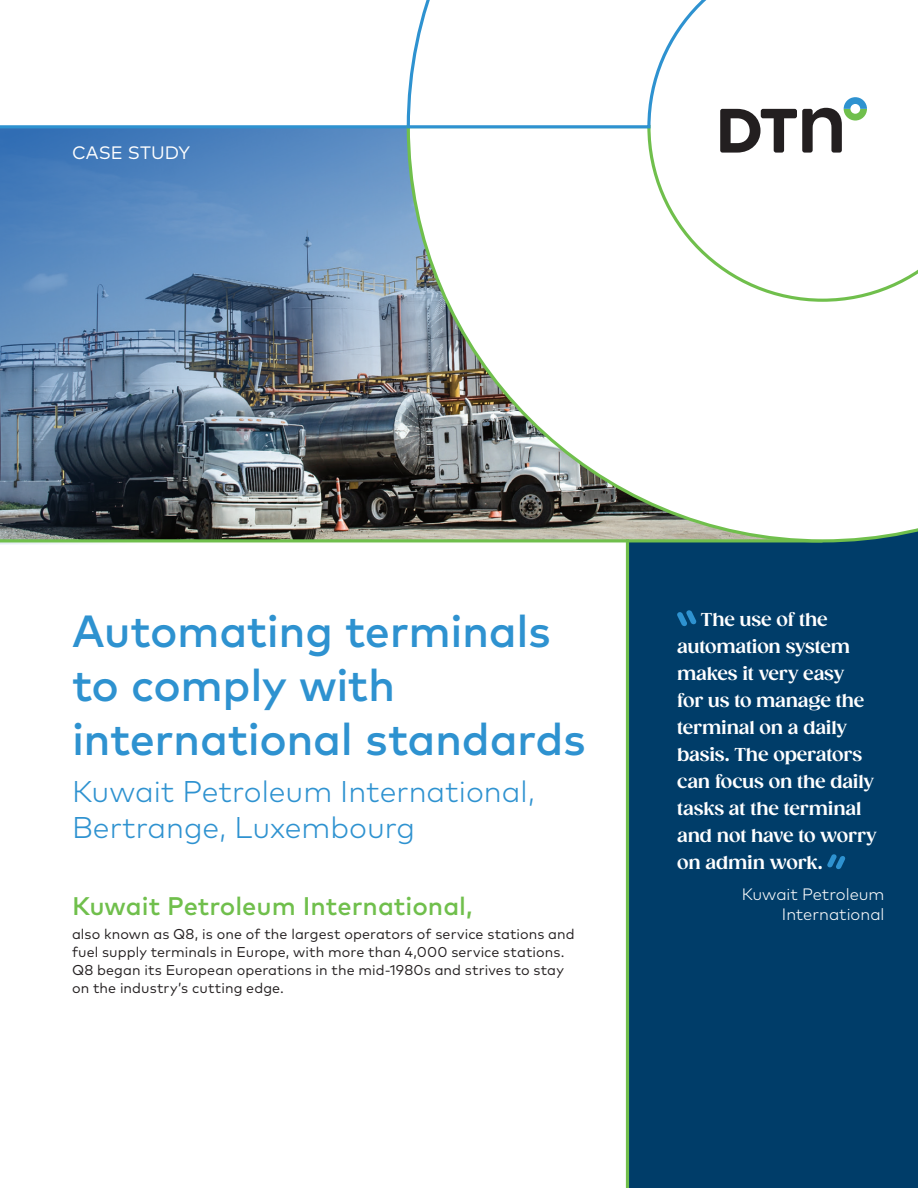
<style>
.page{position:relative;width:918px;height:1188px;background:#fff}
.page>*{position:absolute;margin:0;border:0;box-sizing:border-box;transform-origin:0 0}
.t1{font:500 45px/54px "Mark Pro";letter-spacing:-.01em;color:#2e92d0}
.Location{font:300 30px/36px "Mark Pro";color:#2e92d0}
.Subhead{font:500 25.5px "Mark Pro";color:#70bf4c}
.Quote_Rev{font:700 18px/27px "Gazpacho";letter-spacing:-.01em;color:#fff}
.t2{font:18px "Mark Pro";letter-spacing:.005em;color:#fff}
.Quote_Footer{font:300 16.5px/19.8px "Mark Pro";color:#fff;text-align:right}
.Body{font:14.25px/18px "Mark Pro";letter-spacing:.005em;color:#231f20}
</style>
<div class="page">
<div style="left:627px;top:491px;width:291px;height:697px;background:#003d69"></div>
<img style="left:0;top:128px;width:626px;height:417px">
<hr style="left:0;top:539px;width:823px;height:3px;background:#70bf4c">
<hr style="left:626px;top:539px;width:3px;height:649px;background:#70bf4c">
<hr style="left:0;top:125px;width:418px;height:3px;background:#2e92d0">
<svg style="left:405px;top:130px;width:513px;height:414px"></svg>
<svg style="left:405px;top:0;width:302px;height:130px"></svg>
<svg style="left:720px;top:97px;width:147px;height:56px"></svg>
<svg style="left:677px;top:610px;width:19px;height:16px"></svg>
<svg style="left:827px;top:854px;width:18px;height:15px"></svg>
<p class="t2" style="left:72px;top:139px;width:120px">CASE STUDY</p>
<p class="t1" style="left:72px;top:600px;width:516px">Automating terminals to comply with international standards</p>
<p class="Location" style="left:72px;top:771px;width:464px">Kuwait Petroleum International,<br>Bertrange, Luxembourg</p>
<p class="Subhead" style="left:72px;top:887px;width:402px">Kuwait Petroleum International,</p>
<p class="Body" style="left:72px;top:924px;width:504px">also known as Q8, is one of the largest operators of service stations and fuel supply terminals in Europe, with more than 4,000 service stations.<br>Q8 began its European operations in the mid-1980s and strives to stay on the industry’s cutting edge.</p>
<p class="Quote_Rev" style="left:677px;top:606px;width:201px;text-indent:24px">The use of the automation system makes it very easy<br>for us to manage the terminal on a daily basis. The operators can focus on the daily tasks at the terminal and not have to worry on admin work.</p>
<p class="Quote_Footer" style="left:742px;top:883px;width:144px">Kuwait Petroleum<br>International</p>
</div>
